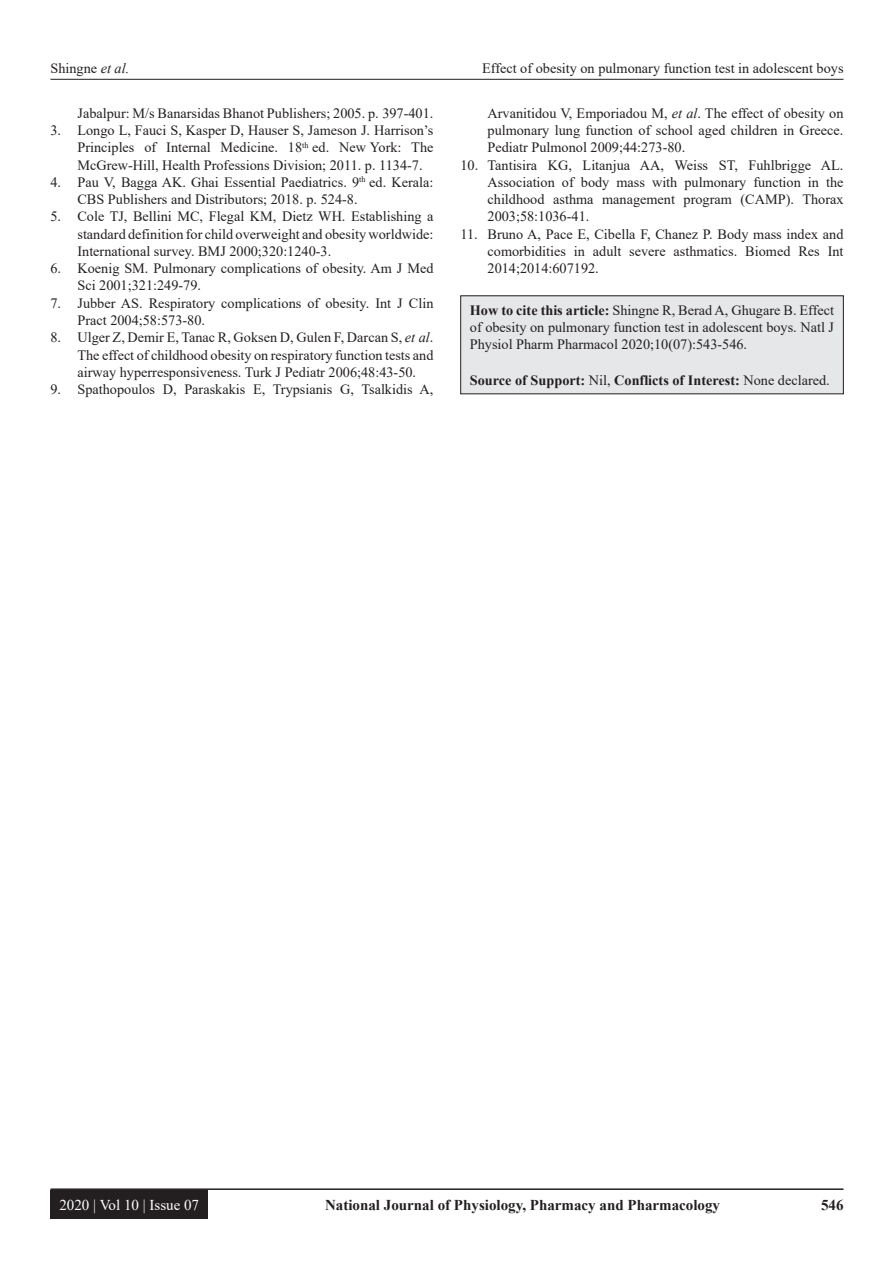
<style>
.page{position:relative;width:894px;height:1263px;background:#fff}
.page>*{position:absolute;margin:0;border:0;box-sizing:border-box;transform-origin:0 0}
.t1{font:700 15px "Times New Roman";color:#231f20}
.t2{font:15px "Times New Roman";color:#fff}
.REF{font:14.25px/17.2px "Times New Roman";color:#231f20;text-align:justify}
.HTC{font:14.25px/17.2px "Times New Roman";color:#231f20;text-align:justify}
.HTC-2{font:700 14.25px "Times New Roman";color:#231f20}
.s1{font-style:italic}
.s2{font-weight:700}
.s3{font-weight:400}
</style>
<div class="page">
<hr style="left:50px;top:79px;width:793px;height:1px;background:#231f20">
<hr style="left:50px;top:1188px;width:793px;height:1px;background:#231f20">
<div style="left:50px;top:1190px;width:158px;height:28px;background:#231f20"></div>
<div style="left:460px;top:296px;width:383px;height:98px;background:#e6e7e9"></div>
<p class="REF" style="left:50px;top:59px;width:80px">Shingne <span class="s1">et al.</span></p>
<p class="REF" style="left:482px;top:59px;width:363px">Effect of obesity on pulmonary function test in adolescent boys</p>
<p class="REF" style="left:77px;top:104px;width:357px">Jabalpur: M/s Banarsidas Bhanot Publishers; 2005. p. 397-401.</p>
<p class="REF" style="left:77px;top:121px;width:357px;text-indent:-27px">3. Longo L, Fauci S, Kasper D, Hauser S, Jameson J. Harrison’s Principles of Internal Medicine. 18<sup>th</sup> ed. New York: The McGrew-Hill, Health Professions Division; 2011. p. 1134-7.</p>
<p class="REF" style="left:77px;top:173px;width:357px;text-indent:-27px">4. Pau V, Bagga AK. Ghai Essential Paediatrics. 9<sup>th</sup> ed. Kerala:<br>CBS Publishers and Distributors; 2018. p. 524-8.</p>
<p class="REF" style="left:77px;top:208px;width:357px;text-indent:-27px">5. Cole TJ, Bellini MC, Flegal KM, Dietz WH. Establishing a standard definition for child overweight and obesity worldwide:<br>International survey. BMJ 2000;320:1240-3.</p>
<p class="REF" style="left:77px;top:259px;width:357px;text-indent:-27px">6. Koenig SM. Pulmonary complications of obesity. Am J Med<br>Sci 2001;321:249-79.</p>
<p class="REF" style="left:77px;top:294px;width:357px;text-indent:-27px">7. Jubber AS. Respiratory complications of obesity. Int J Clin<br>Pract 2004;58:573-80.</p>
<p class="REF" style="left:77px;top:328px;width:357px;text-indent:-27px">8. Ulger Z, Demir E, Tanac R, Goksen D, Gulen F, Darcan S, <span class="s1">et al</span>.<br>The effect of childhood obesity on respiratory function tests and airway hyperresponsiveness. Turk J Pediatr 2006;48:43-50.</p>
<p class="REF" style="left:50px;top:380px;width:384px">9. Spathopoulos D, Paraskakis E, Trypsianis G, Tsalkidis A,</p>
<p class="REF" style="left:487px;top:104px;width:357px">Arvanitidou V, Emporiadou M, <span class="s1">et al</span>. The effect of obesity on pulmonary lung function of school aged children in Greece.<br>Pediatr Pulmonol 2009;44:273-80.</p>
<p class="REF" style="left:487px;top:156px;width:357px;text-indent:-27px">10. Tantisira KG, Litanjua AA, Weiss ST, Fuhlbrigge AL.<br>Association of body mass with pulmonary function in the childhood asthma management program (CAMP). Thorax 2003;58:1036-41.</p>
<p class="REF" style="left:487px;top:225px;width:357px;text-indent:-27px">11. Bruno A, Pace E, Cibella F, Chanez P. Body mass index and comorbidities in adult severe asthmatics. Biomed Res Int 2014;2014:607192.</p>
<p class="HTC" style="left:469px;top:301px;width:365px"><span class="s2">How to cite this article:</span> Shingne R, Berad A, Ghugare B. Effect of obesity on pulmonary function test in adolescent boys. Natl J Physiol Pharm Pharmacol 2020;10(07):543-546.</p>
<p class="HTC-2" style="left:469px;top:369px;width:361px">Source of Support: <span class="s3">Nil,</span> Conflicts of Interest: <span class="s3">None declared.</span></p>
<p class="t2" style="left:59px;top:1193px;width:141px">2020 | Vol 10 | Issue 07</p>
<p class="t1" style="left:325px;top:1194px;width:396px">National Journal of Physiology, Pharmacy and Pharmacology</p>
<p class="t1" style="left:820px;top:1194px;width:24px">546</p>
</div>
